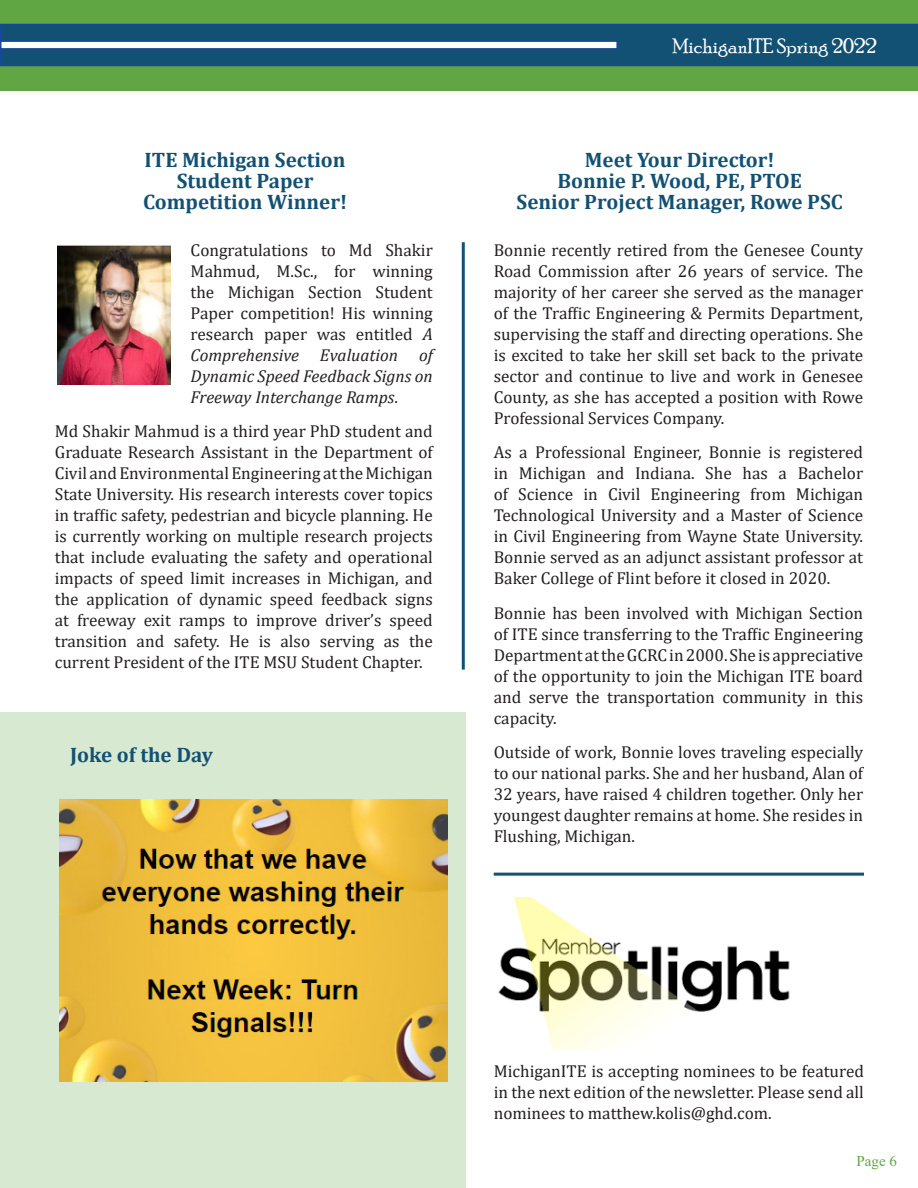
<style>
.page{position:relative;width:918px;height:1188px;background:#fff}
.page>*{position:absolute;margin:0;border:0;box-sizing:border-box;transform-origin:0 0}
.t1{font:700 21px/21px "Cambria";color:#125173;text-align:center}
.t2{font:21px "Poor Richard";color:#fff}
.t3{font:17.25px/21px "Cambria";color:#231f20;text-align:justify}
.t4{font:15px "Times New Roman";color:#60a744}
.s1{font-style:italic}
</style>
<div class="page">
<hr style="left:462px;top:242px;width:3px;height:428px;background:#125173">
<img style="left:58px;top:245px;width:113px;height:140px">
<hr style="left:494px;top:873px;width:370px;height:3px;background:#125173">
<div style="left:0;top:0;width:918px;height:91px;background:#60a744"></div>
<svg style="left:0;top:24px;width:918px;height:42px;background:#125075"></svg>
<div style="left:0;top:40px;width:618px;height:10px;background:#fff;border:2px solid #18489c"></div>
<div style="left:0;top:713px;width:465px;height:475px;background:#d7e9d0"></div>
<img style="left:59px;top:799px;width:388px;height:282px">
<img style="left:498px;top:898px;width:292px;height:150px">
<p class="t1" style="left:143px;top:149px;width:206px">ITE Michigan Section<br>Student Paper<br>Competition Winner!</p>
<p class="t3" style="left:191px;top:239px;width:244px">Congratulations to Md Shakir Mahmud, M.Sc., for winning the Michigan Section Student Paper competition! His winning research paper was entitled <span class="s1">A Comprehensive Evaluation of Dynamic Speed Feedback Signs on Freeway Interchange Ramps</span>.</p>
<p class="t3" style="left:55px;top:421px;width:380px">Md Shakir Mahmud is a third year PhD student and Graduate Research Assistant in the Department of Civil and Environmental Engineering at the Michigan State University. His research interests cover topics in traffic safety, pedestrian and bicycle planning. He is currently working on multiple research projects that include evaluating the safety and operational impacts of speed limit increases in Michigan, and the application of dynamic speed feedback signs at freeway exit ramps to improve driver’s speed transition and safety. He is also serving as the current President of the ITE MSU Student Chapter.</p>
<p class="t1" style="left:70px;top:743px;width:144px">Joke of the Day</p>
<p class="t2" style="left:672px;top:34px;width:206px">MichiganITE Spring 2022</p>
<p class="t1" style="left:585px;top:149px;width:191px">Meet Your Director!</p>
<p class="t1" style="left:557px;top:170px;width:246px">Bonnie P. Wood, PE, PTOE</p>
<p class="t1" style="left:517px;top:191px;width:328px">Senior Project Manager, Rowe PSC</p>
<p class="t3" style="left:494px;top:239px;width:371px">Bonnie recently retired from the Genesee County Road Commission after 26 years of service. The majority of her career she served as the manager of the Traffic Engineering &amp; Permits Department, supervising the staff and directing operations. She is excited to take her skill set back to the private sector and continue to live and work in Genesee County, as she has accepted a position with Rowe Professional Services Company.</p>
<p class="t3" style="left:494px;top:442px;width:371px">As a Professional Engineer, Bonnie is registered in Michigan and Indiana. She has a Bachelor of Science in Civil Engineering from Michigan Technological University and a Master of Science in Civil Engineering from Wayne State University.<br>Bonnie served as an adjunct assistant professor at Baker College of Flint before it closed in 2020.</p>
<p class="t3" style="left:494px;top:602px;width:371px">Bonnie has been involved with Michigan Section of ITE since transferring to the Traffic Engineering Department at the GCRC in 2000. She is appreciative of the opportunity to join the Michigan ITE board and serve the transportation community in this capacity.</p>
<p class="t3" style="left:494px;top:742px;width:371px">Outside of work, Bonnie loves traveling especially to our national parks. She and her husband, Alan of 32 years, have raised 4 children together. Only her youngest daughter remains at home. She resides in Flushing, Michigan.</p>
<p class="t3" style="left:494px;top:1060px;width:372px">MichiganITE is accepting nominees to be featured in the next edition of the newsletter. Please send all nominees to matthew.kolis@ghd.com.</p>
<p class="t4" style="left:857px;top:1150px;width:42px">Page 6</p>
</div>
